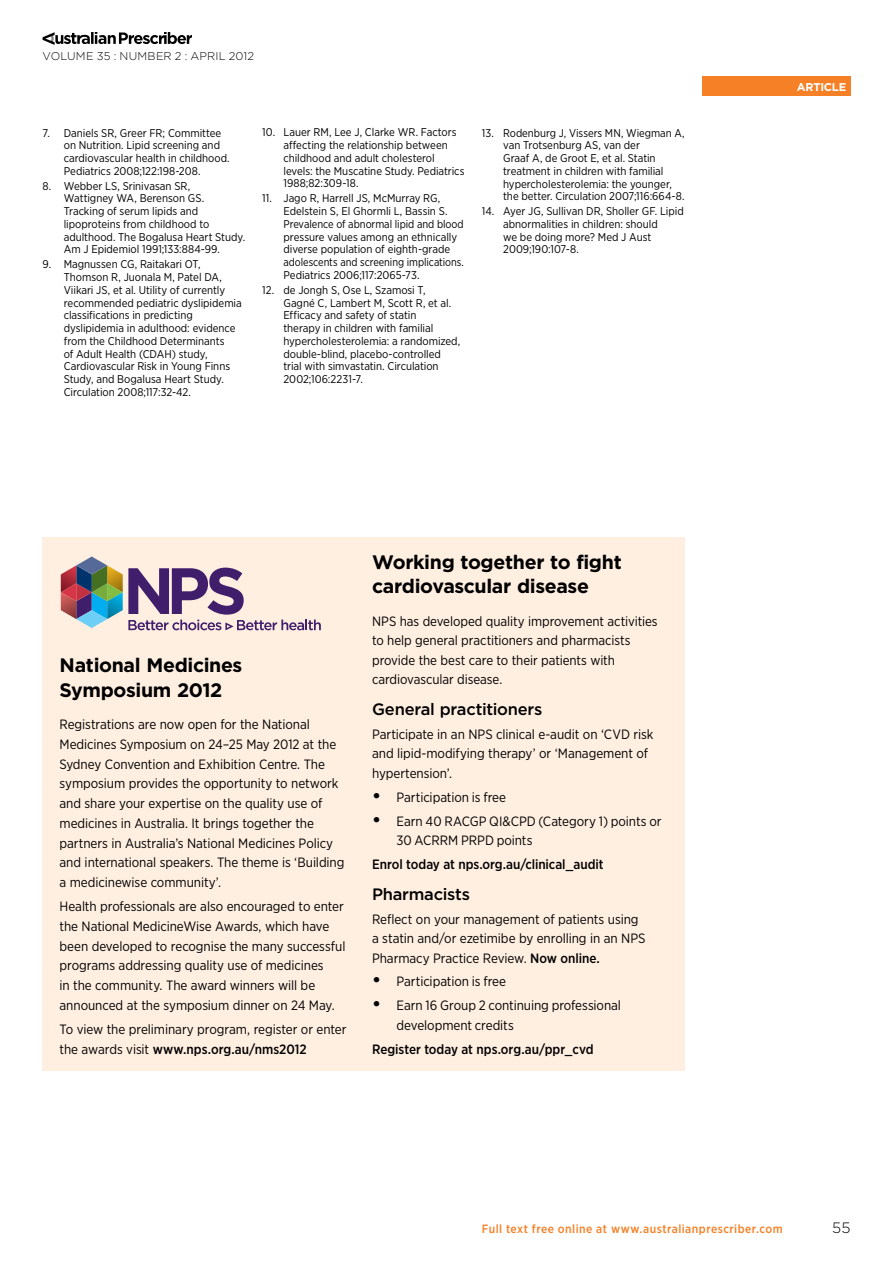
<style>
.page{position:relative;width:893px;height:1263px;background:#fff}
.page>*{position:absolute;margin:0;border:0;box-sizing:border-box;transform-origin:0 0}
.t1{font:700 19.5px/24.3px "Gotham";letter-spacing:-.015em;color:#000}
.t2{font:500 16.5px "Gotham";letter-spacing:-.015em;color:#000}
.t3{font:300 15px "Gotham";color:#000}
.t4{font:13.5px/19.8px "Gotham Narrow";letter-spacing:-.005em;color:#000}
.t5{font:500 13.5px "Gotham Narrow";letter-spacing:-.005em;color:#000}
.t6{font:500 12px "Gotham Narrow";letter-spacing:.035em;color:#f58025}
.t7{font:11.25px/12.8px "Gotham Narrow";letter-spacing:-.005em;color:#000}
.t8{font:300 11.25px "Gotham";letter-spacing:.015em;color:#000}
.t9{font:700 11.25px "Gotham";letter-spacing:-.02em;color:#fff}
.s1{font-weight:500}
.s2{font-family:"Gotham";font-weight:700;font-size:18px}
</style>
<div class="page">
<div style="left:702px;top:77px;width:148px;height:19px;background:#f58025"></div>
<svg style="left:43px;top:32px;width:149px;height:13px"></svg>
<div style="left:43px;top:537px;width:642px;height:533px;background:#ffefe1"></div>
<svg style="left:61px;top:556px;width:260px;height:74px"></svg>
<p class="t8" style="left:43px;top:48px;width:213px">VOLUME 35 : NUMBER 2 : APRIL 2012</p>
<p class="t7" style="left:64px;top:126px;width:167px;text-indent:-21px">7. Daniels SR, Greer FR; Committee on Nutrition. Lipid screening and cardiovascular health in childhood.<br>Pediatrics 2008;122:198-208.</p>
<p class="t7" style="left:64px;top:179px;width:183px;text-indent:-21px">8. Webber LS, Srinivasan SR,<br>Wattigney WA, Berenson GS.<br>Tracking of serum lipids and lipoproteins from childhood to adulthood. The Bogalusa Heart Study.<br>Am J Epidemiol 1991;133:884-99.</p>
<p class="t7" style="left:64px;top:258px;width:180px;text-indent:-21px">9. Magnussen CG, Raitakari OT, Thomson R, Juonala M, Patel DA, Viikari JS, et al. Utility of currently recommended pediatric dyslipidemia classifications in predicting dyslipidemia in adulthood: evidence from the Childhood Determinants<br>of Adult Health (CDAH) study, Cardiovascular Risk in Young Finns Study, and Bogalusa Heart Study.<br>Circulation 2008;117:32-42.</p>
<p class="t7" style="left:283px;top:126px;width:183px;text-indent:-21px">10. Lauer RM, Lee J, Clarke WR. Factors affecting the relationship between childhood and adult cholesterol levels: the Muscatine Study. Pediatrics 1988;82:309-18.</p>
<p class="t7" style="left:283px;top:192px;width:182px;text-indent:-21px">11. Jago R, Harrell JS, McMurray RG, Edelstein S, El Ghormli L, Bassin S.<br>Prevalence of abnormal lipid and blood pressure values among an ethnically diverse population of eighth-grade adolescents and screening implications.<br>Pediatrics 2006;117:2065-73.</p>
<p class="t7" style="left:283px;top:283px;width:178px;text-indent:-21px">12. de Jongh S, Ose L, Szamosi T,<br>Gagné C, Lambert M, Scott R, et al.<br>Efficacy and safety of statin<br>therapy in children with familial hypercholesterolemia: a randomized, double-blind, placebo-controlled trial with simvastatin. Circulation<br>2002;106:2231-7.</p>
<p class="t7" style="left:503px;top:126px;width:183px;text-indent:-21px">13. Rodenburg J, Vissers MN, Wiegman A, van Trotsenburg AS, van der<br>Graaf A, de Groot E, et al. Statin treatment in children with familial hypercholesterolemia: the younger, the better. Circulation 2007;116:664-8.</p>
<p class="t7" style="left:503px;top:205px;width:182px;text-indent:-21px">14. Ayer JG, Sullivan DR, Sholler GF. Lipid abnormalities in children: should<br>we be doing more? Med J Aust<br>2009;190:107-8.</p>
<h1 class="t1" style="left:60px;top:653px;width:184px">National Medicines<br>Symposium 2012</h1>
<p class="t4" style="left:60px;top:714px;width:286px">Registrations are now open for the National Medicines Symposium on 24–25 May 2012 at the Sydney Convention and Exhibition Centre. The symposium provides the opportunity to network and share your expertise on the quality use of medicines in Australia. It brings together the partners in Australia’s National Medicines Policy and international speakers. The theme is ‘Building a medicinewise community’.</p>
<p class="t4" style="left:60px;top:896px;width:287px">Health professionals are also encouraged to enter the National MedicineWise Awards, which have been developed to recognise the many successful programs addressing quality use of medicines<br>in the community. The award winners will be announced at the symposium dinner on 24 May.</p>
<p class="t4" style="left:60px;top:1019px;width:288px">To view the preliminary program, register or enter the awards visit <span class="s1">www.nps.org.au/nms2012</span></p>
<h1 class="t1" style="left:372px;top:550px;width:251px">Working together to fight cardiovascular disease</h1>
<p class="t4" style="left:372px;top:611px;width:287px">NPS has developed quality improvement activities to help general practitioners and pharmacists provide the best care to their patients with cardiovascular disease.</p>
<h2 class="t2" style="left:372px;top:698px;width:172px">General practitioners</h2>
<p class="t4" style="left:372px;top:724px;width:283px">Participate in an NPS clinical e-audit on ‘CVD risk and lipid-modifying therapy’ or ‘Management of hypertension’.</p>
<p class="t4" style="left:372px;top:787px;width:135px"><span class="s2">•</span> Participation is free</p>
<p class="t4" style="left:396px;top:811px;width:267px;text-indent:-24px"><span class="s2">•</span> Earn 40 RACGP QI&amp;CPD (Category 1) points or<br>30 ACRRM PRPD points</p>
<p class="t5" style="left:372px;top:856px;width:233px">Enrol today at nps.org.au/clinical_audit</p>
<h2 class="t2" style="left:372px;top:883px;width:99px">Pharmacists</h2>
<p class="t4" style="left:372px;top:909px;width:275px">Reflect on your management of patients using a statin and/or ezetimibe by enrolling in an NPS<br>Pharmacy Practice Review. <span class="s1">Now online.</span></p>
<p class="t4" style="left:372px;top:971px;width:135px"><span class="s2">•</span> Participation is free</p>
<p class="t4" style="left:396px;top:995px;width:226px;text-indent:-24px"><span class="s2">•</span> Earn 16 Group 2 continuing professional development credits</p>
<p class="t5" style="left:372px;top:1040px;width:223px">Register today at nps.org.au/ppr_cvd</p>
<p class="t9" style="left:797px;top:79px;width:51px">article</p>
<p class="t6" style="left:482px;top:1221px;width:302px">Full text free online at www.australianprescriber.com</p>
<h3 class="t3" style="left:832px;top:1218px;width:20px">55</h3>
</div>
